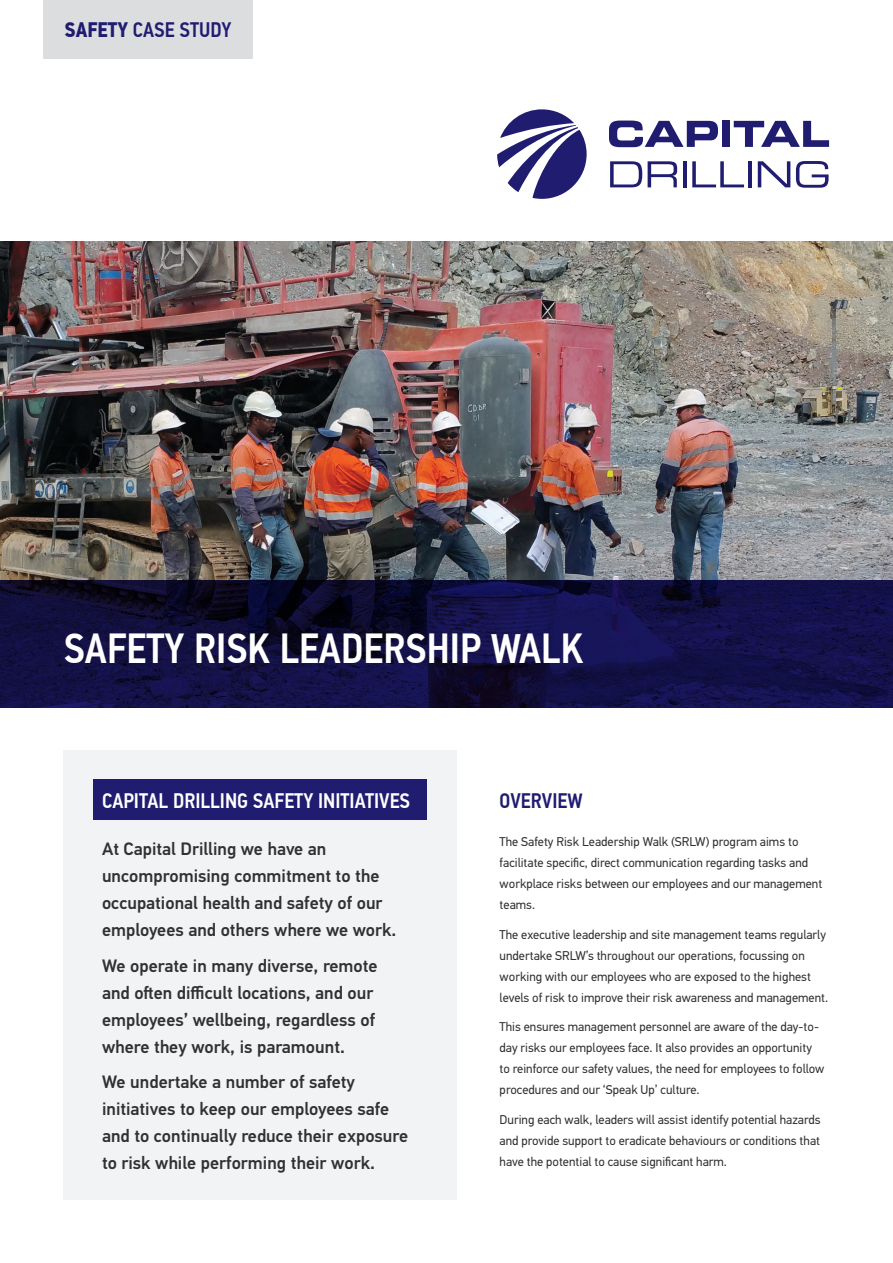
<style>
.page{position:relative;width:893px;height:1263px;background:#fff}
.page>*{position:absolute;margin:0;border:0;box-sizing:border-box;transform-origin:0 0}
.t1{font:500 42px "PF Din Text Cond Pro";color:#fff}
.t2{font:500 21px "PF Din Text Cond Pro";color:#fff}
.t3{font:500 21px "PF Din Text Cond Pro";color:#201c70}
.t4{font:500 18px/27px "PF Din Text Pro";color:#303232}
.t5{font:12.75px/21px "PF Din Text Pro";color:#303232}
.s1{font-weight:700}
</style>
<div class="page">
<img style="left:0;top:241px;width:893px;height:339px">
<svg style="left:609px;top:121px;width:109px;height:26px"></svg>
<div style="left:722px;top:121px;width:8px;height:26px;background:#201c70"></div>
<svg style="left:734px;top:121px;width:95px;height:26px"></svg>
<svg style="left:610px;top:161px;width:32px;height:26px"></svg>
<svg style="left:648px;top:161px;width:29px;height:26px"></svg>
<hr style="left:683px;top:161px;width:3px;height:26px;background:#201c70">
<svg style="left:692px;top:161px;width:52px;height:26px"></svg>
<hr style="left:748px;top:161px;width:4px;height:26px;background:#201c70">
<svg style="left:758px;top:161px;width:32px;height:26px"></svg>
<svg style="left:796px;top:161px;width:33px;height:27px"></svg>
<svg style="left:497px;top:109px;width:90px;height:90px"></svg>
<svg style="left:0;top:580px;width:893px;height:127px;background:#110f40"></svg>
<div style="left:64px;top:750px;width:393px;height:449px;background:#f2f3f4"></div>
<div style="left:94px;top:780px;width:333px;height:40px;background:#201c70"></div>
<div style="left:43px;top:0;width:210px;height:58px;background:#dcdddf"></div>
<p class="t3" style="left:65px;top:17px;width:168px"><span class="s1">SAFETY</span> CASE STUDY</p>
<p class="t1" style="left:64px;top:623px;width:521px">SAFETY RISK LEADERSHIP WALK</p>
<p class="t2" style="left:102px;top:788px;width:310px">CAPITAL DRILLING SAFETY INITIATIVES</p>
<p class="t4" style="left:102px;top:836px;width:296px">At Capital Drilling we have an uncompromising commitment to the occupational health and safety of our employees and others where we work.</p>
<p class="t4" style="left:102px;top:952px;width:277px">We operate in many diverse, remote and often difficult locations, and our employees’ wellbeing, regardless of where they work, is paramount.</p>
<p class="t4" style="left:102px;top:1069px;width:308px">We undertake a number of safety initiatives to keep our employees safe and to continually reduce their exposure to risk while performing their work.</p>
<p class="t3" style="left:500px;top:788px;width:85px">OVERVIEW</p>
<p class="t5" style="left:500px;top:831px;width:324px">The Safety Risk Leadership Walk (SRLW) program aims to facilitate specific, direct communication regarding tasks and workplace risks between our employees and our management teams.</p>
<p class="t5" style="left:500px;top:924px;width:330px">The executive leadership and site management teams regularly undertake SRLW’s throughout our operations, focussing on working with our employees who are exposed to the highest levels of risk to improve their risk awareness and management.</p>
<p class="t5" style="left:500px;top:1016px;width:326px">This ensures management personnel are aware of the day-to&shy;day risks our employees face. It also provides an opportunity to reinforce our safety values, the need for employees to follow procedures and our ‘Speak Up’ culture.</p>
<p class="t5" style="left:500px;top:1109px;width:322px;text-align:justify">During each walk, leaders will assist identify potential hazards and provide support to eradicate behaviours or conditions that have the potential to cause significant harm.</p>
</div>
